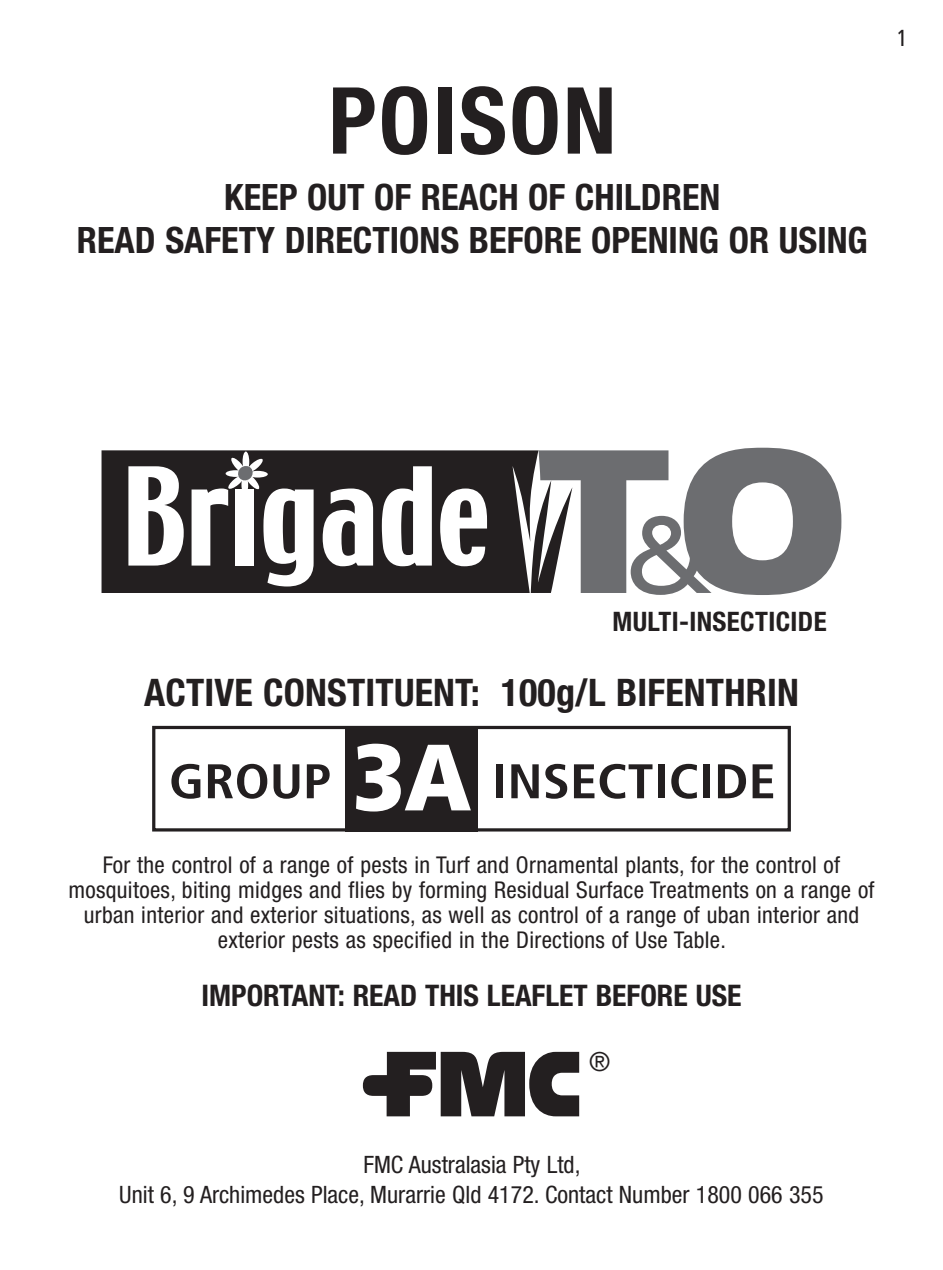
<style>
.page{position:relative;width:943px;height:1270px;background:#fff}
.page>*{position:absolute;margin:0;border:0;box-sizing:border-box;transform-origin:0 0}
.t1{font:700 condensed 92.75px "Helvetica Neue";letter-spacing:.025em;color:#231f20}
.t2{font:700 condensed 48.65px "Frutiger";color:#231f20;scale:1.12 1}
.t3{font:700 condensed 38.15px "Helvetica Neue";letter-spacing:.005em;color:#231f20}
.t4{font:700 condensed 36.4px/43.1px "Helvetica Neue";color:#231f20;text-align:center}
.t5{font:700 condensed 29.75px "Helvetica Neue";color:#231f20}
.t6{font:700 condensed 26.95px "Helvetica Neue";letter-spacing:.015em;color:#231f20}
.t7{font:condensed 26.6px "Helvetica Neue";color:#231f20}
.t8{font:condensed 24.15px/29.8px "Helvetica Neue";color:#231f20;text-align:center}
.t9{font:condensed 23.1px/24.8px "Helvetica Neue";letter-spacing:.015em;color:#231f20;text-align:center}
.t10{font:condensed 23.1px "Frutiger";color:#231f20}
.s1{font-weight:900;font-size:94.15px;color:#fff}
</style>
<div class="page">
<div style="left:101px;top:450px;width:437px;height:143px;background:#231f20"></div>
<div style="left:242px;top:452px;width:7px;height:20px;background:#fff;border-radius:50%"></div>
<svg style="left:128px;top:466px;width:56px;height:100px"></svg>
<svg style="left:191px;top:457px;width:122px;height:129px"></svg>
<svg style="left:323px;top:488px;width:50px;height:78px"></svg>
<svg style="left:382px;top:466px;width:50px;height:100px"></svg>
<svg style="left:440px;top:488px;width:47px;height:78px"></svg>
<svg style="left:512px;top:448px;width:329px;height:147px"></svg>
<div style="left:152px;top:726px;width:639px;height:105px;border:3px solid #231f20"></div>
<div style="left:345px;top:726px;width:132px;height:105px;background:#231f20"></div>
<svg style="left:363px;top:1052px;width:216px;height:64px"></svg>
<h1 class="t1" style="left:328px;top:64px;width:289px">POISON</h1>
<h3 class="t4" style="left:77px;top:175px;width:792px">KEEP OUT OF REACH OF CHILDREN<br>READ SAFETY DIRECTIONS BEFORE OPENING OR USING</h3>
<p class="t10" style="left:896px;top:24px;width:13px">1</p>
<p class="t6" style="left:612px;top:605px;width:216px">MULTI-INSECTICIDE</p>
<h3 class="t3" style="left:144px;top:669px;width:656px">ACTIVE CONSTITUENT: 100g/L BIFENTHRIN</h3>
<h2 class="t2" style="left:169px;top:752px;width:543px">GROUP <span class="s1">3A</span> INSECTICIDE</h2>
<p class="t9" style="left:68px;top:853px;width:807px">For the control of a range of pests in Turf and Ornamental plants, for the control of mosquitoes, biting midges and flies by forming Residual Surface Treatments on a range of urban interior and exterior situations, as well as control of a range of uban interior and exterior pests as specified in the Directions of Use Table.</p>
<p class="t5" style="left:201px;top:978px;width:541px">IMPORTANT: READ THIS LEAFLET BEFORE USE</p>
<p class="t7" style="left:589px;top:1046px;width:23px">®</p>
<p class="t8" style="left:119px;top:1149px;width:705px">FMC Australasia Pty Ltd,<br>Unit 6, 9 Archimedes Place, Murarrie Qld 4172. Contact Number 1800 066 355</p>
</div>
